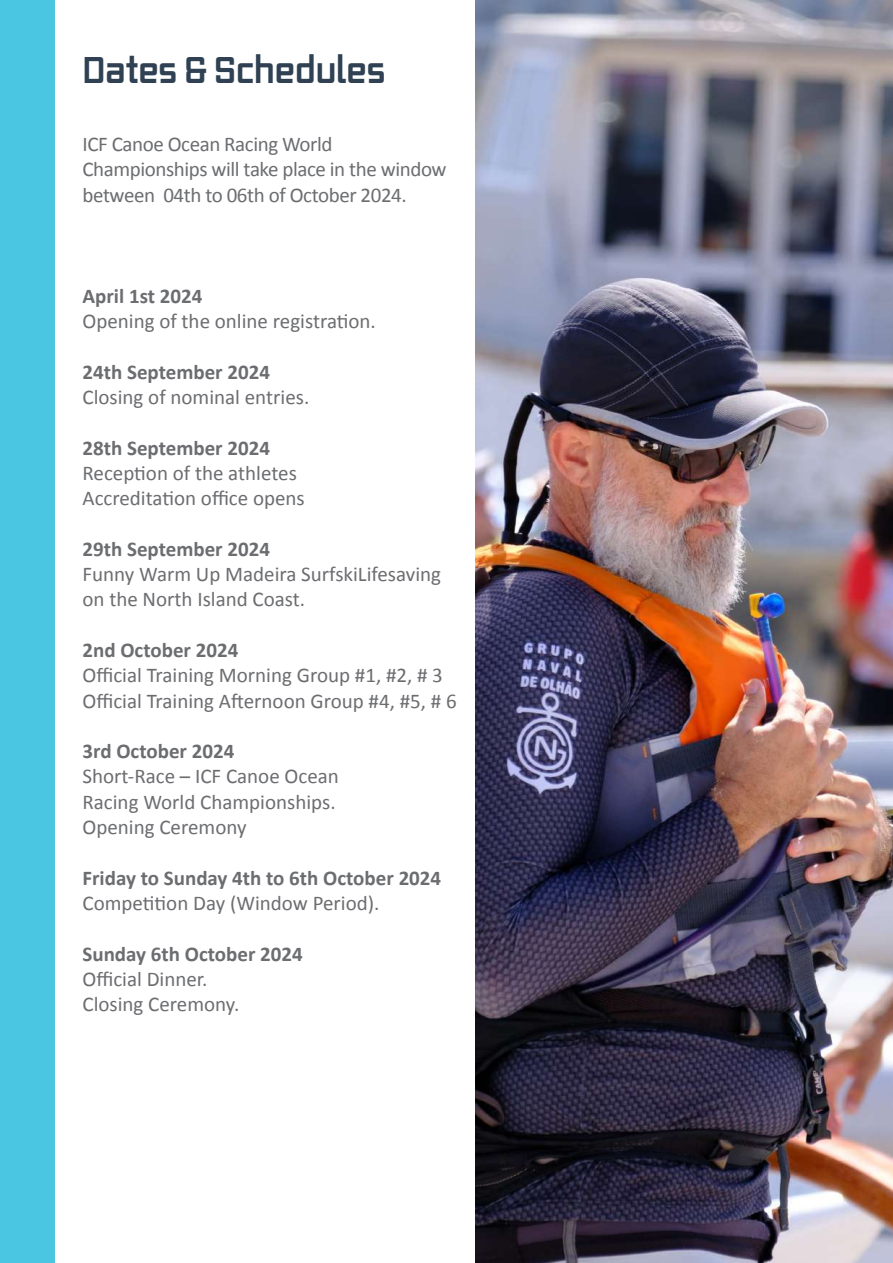
<style>
.page{position:relative;width:893px;height:1263px;background:#fff}
.page>*{position:absolute;margin:0;border:0;box-sizing:border-box;transform-origin:0 0}
.t1{font:700 36px "Vox";color:#2f4153}
.t2{font:21px/25.2px "Calibri";color:#6c6d70}
.t3{font:700 21px "Calibri";color:#6c6d70}
.t4{font:21px/25.2px "Calibri";letter-spacing:-.02em;color:#6c6d70}
</style>
<div class="page">
<img style="left:475px;top:0;width:418px;height:1263px">
<div style="left:0;top:0;width:54px;height:1263px;background:#4ac6e2"></div>
<h1 class="t1" style="left:82px;top:45px;width:304px">Dates &amp; Schedules</h1>
<p class="t4" style="left:82px;top:131px;width:366px">ICF Canoe Ocean Racing World<br>Championships will take place in the window between 04th to 06th of October 2024.</p>
<p class="t3" style="left:82px;top:283px;width:121px">April 1st 2024</p>
<p class="t2" style="left:82px;top:308px;width:295px">Opening of the online registration.</p>
<p class="t3" style="left:82px;top:359px;width:189px">24th September 2024</p>
<p class="t2" style="left:82px;top:384px;width:228px">Closing of nominal entries.</p>
<p class="t3" style="left:82px;top:435px;width:189px">28th September 2024</p>
<p class="t2" style="left:82px;top:459px;width:224px">Reception of the athletes<br>Accreditation office opens</p>
<p class="t3" style="left:82px;top:536px;width:189px">29th September 2024</p>
<p class="t2" style="left:82px;top:561px;width:360px">Funny Warm Up Madeira SurfskiLifesaving on the North Island Coast.</p>
<p class="t3" style="left:82px;top:637px;width:157px">2nd October 2024</p>
<p class="t2" style="left:82px;top:662px;width:376px">Official Training Morning Group #1, #2, # 3<br>Official Training Afternoon Group #4, #5, # 6</p>
<p class="t3" style="left:82px;top:738px;width:153px">3rd October 2024</p>
<p class="t2" style="left:82px;top:763px;width:258px">Short-Race – ICF Canoe Ocean<br>Racing World Championships.<br>Opening Ceremony</p>
<p class="t3" style="left:82px;top:864px;width:360px">Friday to Sunday 4th to 6th October 2024</p>
<p class="t2" style="left:82px;top:889px;width:298px">Competition Day (Window Period).</p>
<p class="t3" style="left:82px;top:940px;width:222px">Sunday 6th October 2024</p>
<p class="t2" style="left:82px;top:965px;width:158px">Official Dinner.<br>Closing Ceremony.</p>
</div>
